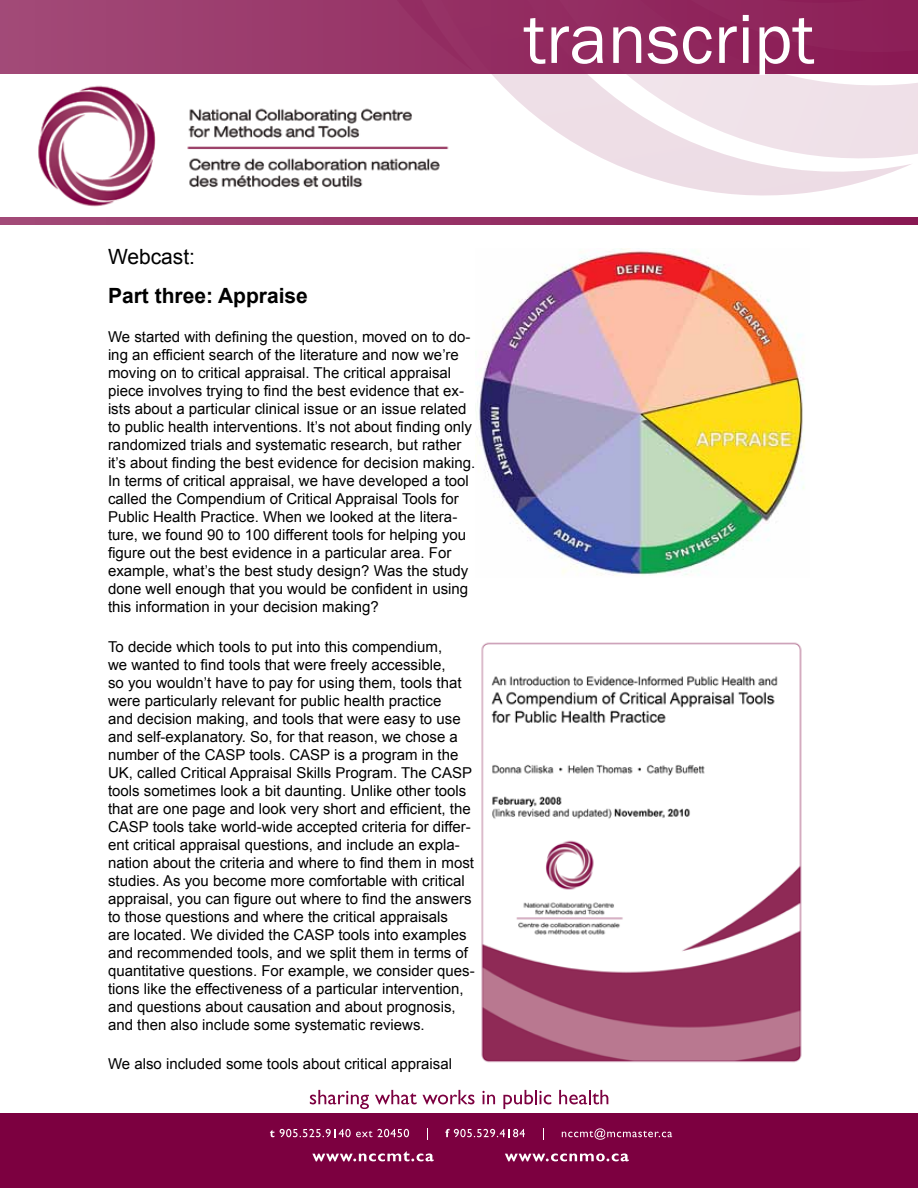
<style>
.page{position:relative;width:918px;height:1188px;background:#fff}
.page>*{position:absolute;margin:0;border:0;box-sizing:border-box;transform-origin:0 0}
.t1{font:72px "Franklin Gothic";color:#fff}
.t2{font:700 21px "Arial";color:#000}
.t3{font:21px "Arial";color:#000}
.t4{font:15px/18px "Arial";color:#000}
</style>
<div class="page">
<div style="left:0;top:0;width:918px;height:224px;background:linear-gradient(to right,#a54f7c,#881651)"></div>
<div style="left:0;top:75px;width:918px;height:142px;background:#fff"></div>
<div style="left:322px;top:0;width:47px;height:75px;background:#99376a"></div>
<svg style="left:369px;top:0;width:424px;height:196px"></svg>
<svg style="left:479px;top:0;width:439px;height:194px"></svg>
<div style="left:0;top:1114px;width:918px;height:74px;background:#7c0040"></div>
<svg style="left:312px;top:1151px;width:122px;height:10px"></svg>
<svg style="left:505px;top:1154px;width:124px;height:7px"></svg>
<svg style="left:270px;top:1130px;width:4px;height:7px"></svg>
<svg style="left:280px;top:1129px;width:129px;height:8px"></svg>
<svg style="left:427px;top:1128px;width:1px;height:12px"></svg>
<svg style="left:445px;top:1129px;width:80px;height:8px"></svg>
<svg style="left:543px;top:1128px;width:1px;height:12px"></svg>
<svg style="left:562px;top:1128px;width:110px;height:12px"></svg>
<svg style="left:310px;top:1090px;width:59px;height:19px"></svg>
<svg style="left:375px;top:1090px;width:100px;height:14px"></svg>
<svg style="left:482px;top:1091px;width:13px;height:13px"></svg>
<svg style="left:503px;top:1090px;width:48px;height:19px"></svg>
<svg style="left:559px;top:1090px;width:49px;height:14px"></svg>
<img style="left:38px;top:79px;width:416px;height:128px">
<img style="left:477px;top:249px;width:328px;height:327px">
<img style="left:481px;top:642px;width:321px;height:421px">
<h1 class="t1" style="left:524px;top:-6px;width:292px">transcript</h1>
<h2 class="t3" style="left:108px;top:243px;width:89px">Webcast:</h2>
<h2 class="t2" style="left:108px;top:281px;width:201px">Part three: Appraise</h2>
<p class="t4" style="left:108px;top:328px;width:369px">We started with defining the question, moved on to do&shy;ing an efficient search of the literature and now we’re moving on to critical appraisal. The critical appraisal piece involves trying to find the best evidence that ex&shy;ists about a particular clinical issue or an issue related to public health interventions. It’s not about finding only randomized trials and systematic research, but rather it’s about finding the best evidence for decision making.<br>In terms of critical appraisal, we have developed a tool called the Compendium of Critical Appraisal Tools for Public Health Practice. When we looked at the litera&shy;ture, we found 90 to 100 different tools for helping you figure out the best evidence in a particular area. For example, what’s the best study design? Was the study done well enough that you would be confident in using this information in your decision making?</p>
<p class="t4" style="left:108px;top:638px;width:368px">To decide which tools to put into this compendium,<br>we wanted to find tools that were freely accessible,<br>so you wouldn’t have to pay for using them, tools that were particularly relevant for public health practice<br>and decision making, and tools that were easy to use and self-explanatory. So, for that reason, we chose a number of the CASP tools. CASP is a program in the UK, called Critical Appraisal Skills Program. The CASP tools sometimes look a bit daunting. Unlike other tools that are one page and look very short and efficient, the CASP tools take world-wide accepted criteria for differ&shy;ent critical appraisal questions, and include an expla&shy;nation about the criteria and where to find them in most studies. As you become more comfortable with critical appraisal, you can figure out where to find the answers to those questions and where the critical appraisals<br>are located. We divided the CASP tools into examples and recommended tools, and we split them in terms of quantitative questions. For example, we consider ques&shy;tions like the effectiveness of a particular intervention, and questions about causation and about prognosis, and then also include some systematic reviews.</p>
<p class="t4" style="left:108px;top:1055px;width:346px">We also included some tools about critical appraisal</p>
</div>
